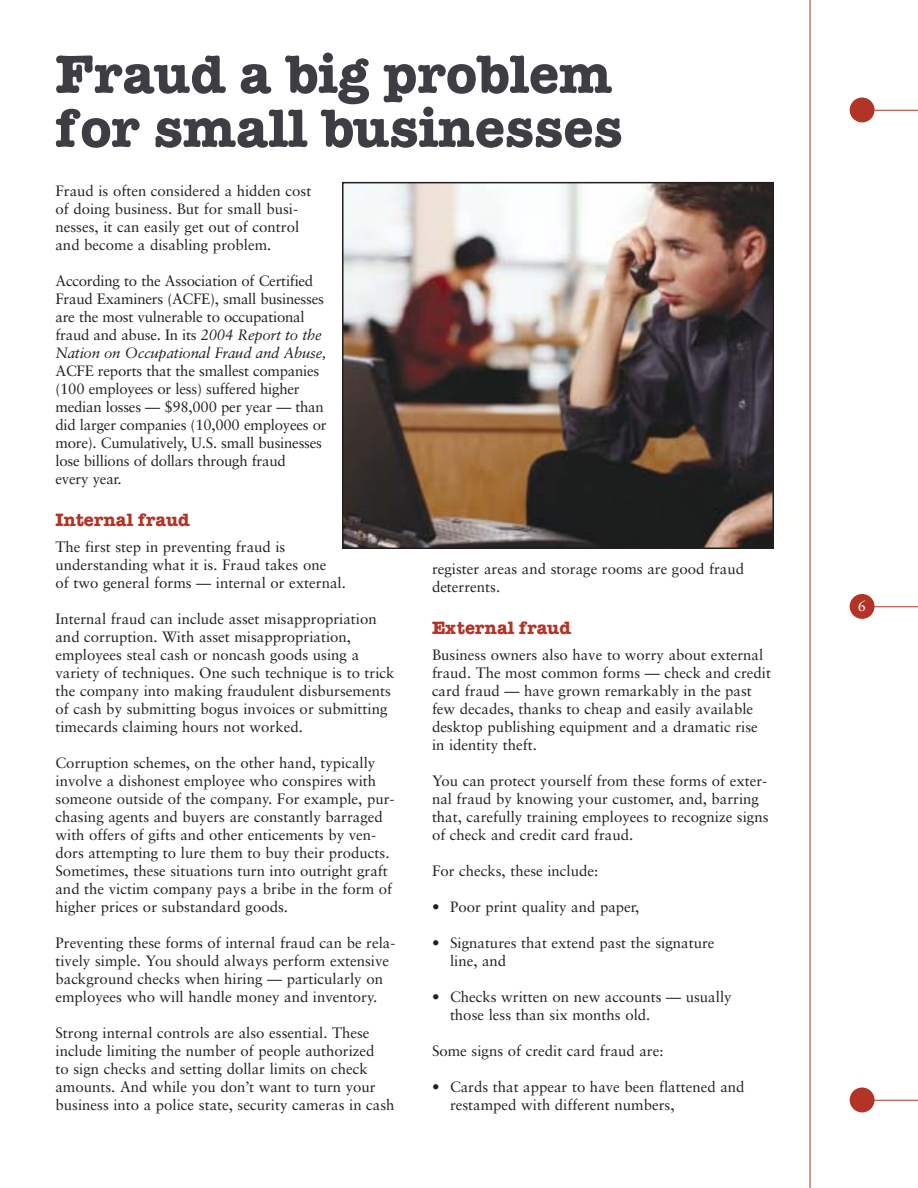
<style>
.page{position:relative;width:918px;height:1188px;background:#fff}
.page>*{position:absolute;margin:0;border:0;box-sizing:border-box;transform-origin:0 0}
.t1{font:700 54px/54px "American Typewriter";color:#3e3d44}
.t2{font:700 18px "American Typewriter";color:#b23426}
.t3{font:15px/18px "Sabon";color:#231f1f}
.t4{font:15px "Sabon";color:#fff}
.s1{font-style:italic}
</style>
<div class="page">
<hr style="left:864px;top:110px;width:54px;height:1px;background:#b23426">
<hr style="left:864px;top:1100px;width:54px;height:1px;background:#b23426">
<hr style="left:864px;top:606px;width:54px;height:1px;background:#b23426">
<hr style="left:810px;top:0;width:1px;height:1188px;background:#b23426">
<div style="left:850px;top:98px;width:25px;height:24px;background:#b23426;border-radius:50%"></div>
<div style="left:850px;top:1088px;width:25px;height:24px;background:#b23426;border-radius:50%"></div>
<div style="left:850px;top:594px;width:25px;height:25px;background:#b23426;border-radius:50%"></div>
<img style="left:345px;top:185px;width:426px;height:361px">
<div style="left:342px;top:182px;width:432px;height:367px;border:2px solid #231f1f"></div>
<h1 class="t1" style="left:56px;top:52px;width:569px">Fraud a big problem for small businesses</h1>
<p class="t3" style="left:56px;top:184px;width:257px">Fraud is often considered a hidden cost of doing business. But for small busi&shy;nesses, it can easily get out of control and become a disabling problem.</p>
<p class="t3" style="left:56px;top:274px;width:272px">According to the Association of Certified Fraud Examiners (ACFE), small businesses are the most vulnerable to occupational fraud and abuse. In its <span class="s1">2004 Report to the Nation on Occupational Fraud and Abuse,</span></p>
<p class="t3" style="left:56px;top:364px;width:273px">ACFE reports that the smallest companies (100 employees or less) suffered higher median losses — $98,000 per year — than did larger companies (10,000 employees or more). Cumulatively, U.S. small businesses lose billions of dollars through fraud<br>every year.</p>
<p class="t2" style="left:56px;top:514px;width:136px">Internal fraud</p>
<p class="t3" style="left:56px;top:539px;width:292px">The first step in preventing fraud is understanding what it is. Fraud takes one<br>of two general forms — internal or external.</p>
<p class="t3" style="left:56px;top:611px;width:341px">Internal fraud can include asset misappropriation and corruption. With asset misappropriation, employees steal cash or noncash goods using a variety of techniques. One such technique is to trick the company into making fraudulent disbursements of cash by submitting bogus invoices or submitting timecards claiming hours not worked.</p>
<p class="t3" style="left:56px;top:755px;width:341px">Corruption schemes, on the other hand, typically involve a dishonest employee who conspires with someone outside of the company. For example, pur&shy;chasing agents and buyers are constantly barraged with offers of gifts and other enticements by ven&shy;dors attempting to lure them to buy their products.<br>Sometimes, these situations turn into outright graft and the victim company pays a bribe in the form of higher prices or substandard goods.</p>
<p class="t3" style="left:56px;top:935px;width:341px">Preventing these forms of internal fraud can be rela&shy;tively simple. You should always perform extensive background checks when hiring — particularly on employees who will handle money and inventory.</p>
<p class="t3" style="left:56px;top:1025px;width:341px">Strong internal controls are also essential. These include limiting the number of people authorized<br>to sign checks and setting dollar limits on check amounts. And while you don’t want to turn your business into a police state, security cameras in cash</p>
<p class="t3" style="left:432px;top:562px;width:314px">register areas and storage rooms are good fraud deterrents.</p>
<p class="t2" style="left:432px;top:622px;width:141px">External fraud</p>
<p class="t3" style="left:432px;top:647px;width:341px">Business owners also have to worry about external fraud. The most common forms — check and credit card fraud — have grown remarkably in the past few decades, thanks to cheap and easily available desktop publishing equipment and a dramatic rise in identity theft.</p>
<p class="t3" style="left:432px;top:773px;width:338px">You can protect yourself from these forms of exter&shy;nal fraud by knowing your customer, and, barring that, carefully training employees to recognize signs of check and credit card fraud.</p>
<p class="t3" style="left:432px;top:863px;width:168px">For checks, these include:</p>
<p class="t3" style="left:432px;top:899px;width:209px">• Poor print quality and paper,</p>
<p class="t3" style="left:450px;top:935px;width:266px;text-indent:-18px">• Signatures that extend past the signature line, and</p>
<p class="t3" style="left:450px;top:989px;width:283px;text-indent:-18px">• Checks written on new accounts — usually those less than six months old.</p>
<p class="t3" style="left:432px;top:1043px;width:233px">Some signs of credit card fraud are:</p>
<p class="t3" style="left:450px;top:1079px;width:296px;text-indent:-18px">• Cards that appear to have been flattened and restamped with different numbers,</p>
<p class="t4" style="left:858px;top:600px;width:10px">6</p>
</div>
